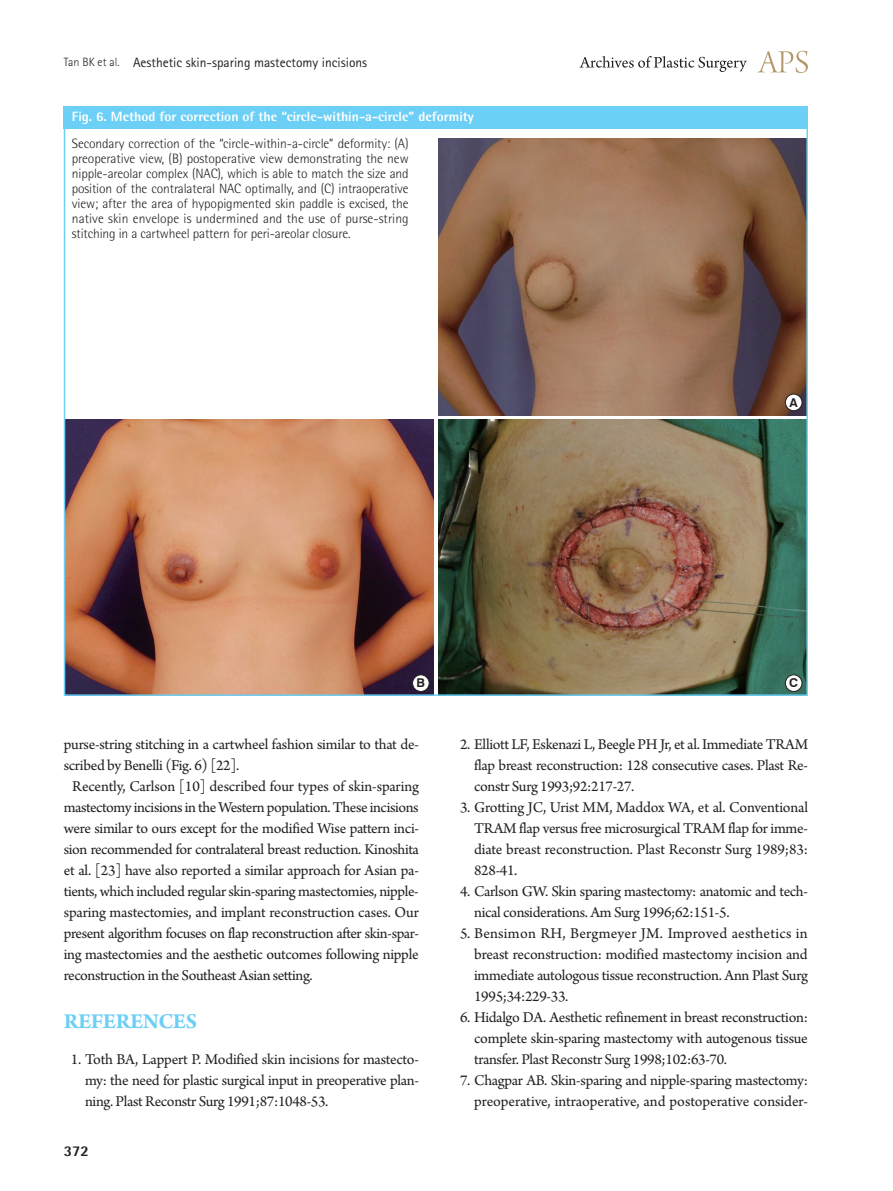
<style>
.page{position:relative;width:893px;height:1191px;background:#fff}
.page>*{position:absolute;margin:0;border:0;box-sizing:border-box;transform-origin:0 0}
.대제목{font:700 22.5px "Arno Pro";letter-spacing:-.02em;color:#6bcff6}
.참고문헌1{font:15.75px/21px "Arno Pro";letter-spacing:-.02em;color:#231f20;text-align:justify}
.본문{font:15.75px/21px "Arno Pro";letter-spacing:-.02em;color:#231f20}
.t1{font:800 15px "Rotis Semi Sans Std";color:#231f20}
.그림설명{font:300 13.5px/15px "Rotis Semi Sans Std";letter-spacing:-.01em;color:#231f20;text-align:justify}
.표그림제목{font:800 13.5px "Rotis Semi Sans Std";color:#fff}
.t2{font:13.5px "Rotis Sans Serif Std";color:#231f20}
.t3{font:700 12.15px "Swiss 721 BT";color:#231f20}
.s1{font-weight:300;font-size:12px}
</style>
<div class="page">
<svg style="left:757px;top:51px;width:51px;height:22px"></svg>
<svg style="left:579px;top:56px;width:168px;height:16px"></svg>
<img style="left:67px;top:419px;width:367px;height:274px">
<img style="left:438px;top:419px;width:367px;height:274px">
<div style="left:64px;top:106px;width:744px;height:23px;background:#6bcff6"></div>
<img style="left:438px;top:139px;width:367px;height:276px">
<div style="left:785px;top:394px;width:17px;height:17px;background:#fff;border-radius:50%"></div>
<div style="left:785px;top:394px;width:17px;height:17px;border:1px solid #231f20;border-radius:50%"></div>
<div style="left:413px;top:675px;width:16px;height:16px;background:#fff;border-radius:50%"></div>
<div style="left:412px;top:674px;width:17px;height:17px;border:1px solid #231f20;border-radius:50%"></div>
<div style="left:785px;top:675px;width:17px;height:16px;background:#fff;border-radius:50%"></div>
<div style="left:785px;top:674px;width:17px;height:17px;border:1px solid #231f20;border-radius:50%"></div>
<p class="t2" style="left:64px;top:54px;width:305px"><span class="s1">Tan BK et al.</span> Aesthetic skin-sparing mastectomy incisions</p>
<p class="표그림제목" style="left:72px;top:108px;width:404px">Fig. 6. Method for correction of the “circle-within-a-circle” deformity</p>
<p class="그림설명" style="left:72px;top:136px;width:338px">Secondary correction of the “circle-within-a-circle” deformity: (A) preoperative view, (B) postoperative view demonstrating the new nipple-areolar complex (NAC), which is able to match the size and position of the contralateral NAC optimally, and (C) intraoperative view; after the area of hypopigmented skin paddle is excised, the native skin envelope is undermined and the use of purse-string stitching in a cartwheel pattern for peri-areolar closure.</p>
<p class="t3" style="left:789px;top:395px;width:10px">A</p>
<p class="t3" style="left:417px;top:675px;width:10px">B</p>
<p class="t3" style="left:789px;top:675px;width:10px">C</p>
<p class="본문" style="left:64px;top:735px;width:357px">purse-string stitching in a cartwheel fashion similar to that de&shy;scribed by Benelli (Fig. 6) [22].</p>
<p class="본문" style="left:64px;top:777px;width:357px;text-align:justify;text-indent:9px">Recently, Carlson [10] described four types of skin-sparing mastectomy incisions in the Western population. These incisions were similar to ours except for the modified Wise pattern inci&shy;sion recommended for contralateral breast reduction. Kinoshita et al. [23] have also reported a similar approach for Asian pa&shy;tients, which included regular skin-sparing mastectomies, nipple&shy;sparing mastectomies, and implant reconstruction cases. Our present algorithm focuses on flap reconstruction after skin-spar&shy;ing mastectomies and the aesthetic outcomes following nipple reconstruction in the Southeast Asian setting.</p>
<p class="대제목" style="left:64px;top:1008px;width:135px">REFERENCES</p>
<p class="참고문헌1" style="left:85px;top:1050px;width:335px;text-indent:-14px">1. Toth BA, Lappert P. Modified skin incisions for mastecto&shy;my: the need for plastic surgical input in preoperative plan&shy;ning. Plast Reconstr Surg 1991;87:1048-53.</p>
<p class="t1" style="left:64px;top:1141px;width:27px">372</p>
<p class="참고문헌1" style="left:474px;top:735px;width:335px;text-indent:-14px">2. Elliott LF, Eskenazi L, Beegle PH Jr, et al. Immediate TRAM flap breast reconstruction: 128 consecutive cases. Plast Re&shy;constr Surg 1993;92:217-27.</p>
<p class="참고문헌1" style="left:474px;top:798px;width:335px;text-indent:-14px">3. Grotting JC, Urist MM, Maddox WA, et al. Conventional TRAM flap versus free microsurgical TRAM flap for imme&shy;diate breast reconstruction. Plast Reconstr Surg 1989;83:<br>828-41.</p>
<p class="참고문헌1" style="left:474px;top:882px;width:335px;text-indent:-14px">4. Carlson GW. Skin sparing mastectomy: anatomic and tech&shy;nical considerations. Am Surg 1996;62:151-5.</p>
<p class="참고문헌1" style="left:474px;top:924px;width:335px;text-indent:-14px">5. Bensimon RH, Bergmeyer JM. Improved aesthetics in breast reconstruction: modified mastectomy incision and immediate autologous tissue reconstruction. Ann Plast Surg 1995;34:229-33.</p>
<p class="참고문헌1" style="left:474px;top:1008px;width:335px;text-indent:-14px">6. Hidalgo DA. Aesthetic refinement in breast reconstruction: complete skin-sparing mastectomy with autogenous tissue transfer. Plast Reconstr Surg 1998;102:63-70.</p>
<p class="참고문헌1" style="left:460px;top:1071px;width:349px;text-align:right">7. Chagpar AB. Skin-sparing and nipple-sparing mastectomy: preoperative, intraoperative, and postoperative consider-</p>
</div>
